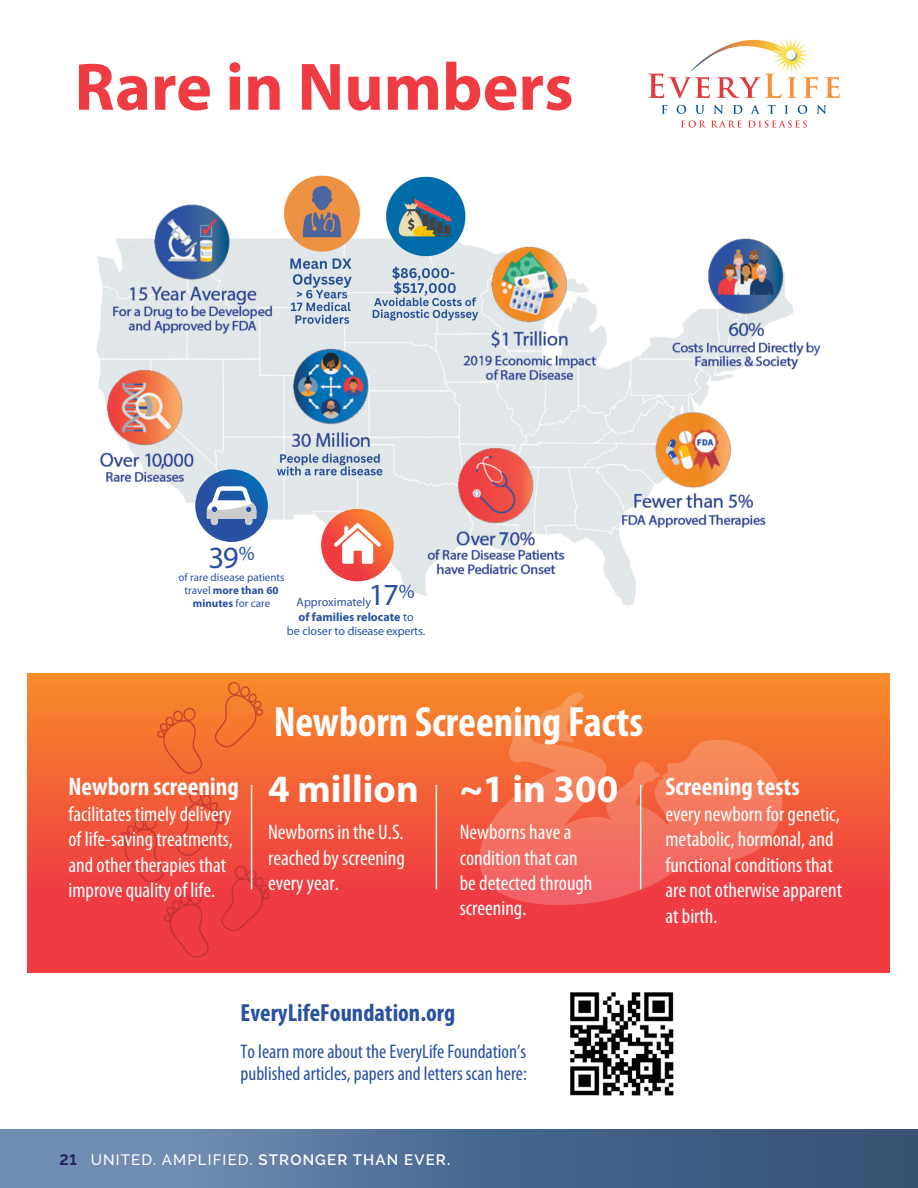
<style>
.page{position:relative;width:918px;height:1188px;background:#fff}
.page>*{position:absolute;margin:0;border:0;box-sizing:border-box;transform-origin:0 0}
.t1{font:700 67.65px "Myriad Pro";color:#ef3b42}
.t2{font:700 condensed 42.45px "Myriad Pro";color:#fff}
.t3{font:700 38.85px "Myriad Pro";color:#fff}
.t4{font:31.05px "Myriad Pro";color:#2851a2}
.t5{font:30.75px "Myriad Pro";color:#2851a2}
.t6{font:700 condensed 25.35px "Myriad Pro";color:#fff}
.t7{font:700 condensed 24.9px "Myriad Pro";color:#2851a2}
.t8{font:condensed 21.15px/25.3px "Myriad Pro";color:#fff}
.t9{font:condensed 19.8px/22.6px "Myriad Pro";color:#2851a2}
.t10{font:500 15px "Raleway";letter-spacing:.075em;color:#fff}
.t11{font:12px/14px "Myriad Pro";color:#2851a2;text-align:center}
.t12{font:11.1px/12.8px "Myriad Pro";color:#2851a2;text-align:center}
.s1{font-weight:700}
.s2{font-weight:700;color:#262261}
.s3{font-weight:600}
</style>
<div class="page">
<svg style="left:27px;top:674px;width:863px;height:298px;background:#f15739"></svg>
<svg style="left:162px;top:890px;width:49px;height:68px;background:#ea3940"></svg>
<div style="left:234px;top:865px;width:13px;height:14px;border:1px solid #b32c32;border-radius:5px"></div>
<svg style="left:221px;top:869px;width:47px;height:64px;background:#ea3b40"></svg>
<div style="left:262px;top:892px;width:8px;height:8px;border:1px solid #b32c32;border-radius:50%"></div>
<svg style="left:119px;top:815px;width:47px;height:68px;background:#eb483c"></svg>
<div style="left:189px;top:790px;width:13px;height:14px;border:1px solid #b32c32;border-radius:5px"></div>
<svg style="left:176px;top:793px;width:47px;height:65px;background:#ec5039"></svg>
<div style="left:217px;top:817px;width:8px;height:7px;border:1px solid #b32c32;border-radius:50%"></div>
<svg style="left:156px;top:706px;width:48px;height:68px;background:#ef6d30"></svg>
<div style="left:228px;top:682px;width:12px;height:13px;border:1px solid #b32c32;border-radius:5px"></div>
<svg style="left:215px;top:685px;width:46px;height:64px;background:#f0752e"></svg>
<div style="left:255px;top:708px;width:8px;height:8px;border:1px solid #b32c32;border-radius:50%"></div>
<img style="left:96px;top:175px;width:725px;height:431px">
<svg style="left:825px;top:77px;width:15px;height:21px"></svg>
<svg style="left:648px;top:37px;width:170px;height:61px"></svg>
<svg style="left:661px;top:105px;width:6px;height:9px"></svg>
<svg style="left:677px;top:105px;width:9px;height:9px"></svg>
<svg style="left:695px;top:105px;width:9px;height:9px"></svg>
<svg style="left:714px;top:105px;width:9px;height:9px"></svg>
<svg style="left:733px;top:105px;width:9px;height:9px"></svg>
<svg style="left:750px;top:105px;width:10px;height:9px"></svg>
<svg style="left:768px;top:105px;width:7px;height:9px"></svg>
<svg style="left:785px;top:105px;width:3px;height:9px"></svg>
<svg style="left:798px;top:105px;width:9px;height:9px"></svg>
<svg style="left:817px;top:105px;width:9px;height:9px"></svg>
<svg style="left:681px;top:120px;width:61px;height:8px"></svg>
<svg style="left:748px;top:120px;width:59px;height:8px"></svg>
<svg style="left:480px;top:693px;width:302px;height:212px;background:#f36f4c"></svg>
<svg style="left:321px;top:509px;width:73px;height:72px;background:#f1593b"></svg>
<svg style="left:334px;top:523px;width:47px;height:41px"></svg>
<svg style="left:195px;top:469px;width:73px;height:73px;background:#255eaa"></svg>
<svg style="left:207px;top:486px;width:49px;height:39px"></svg>
<img style="left:570px;top:992px;width:104px;height:104px">
<hr style="left:251px;top:785px;width:1px;height:104px;background:#fff">
<hr style="left:436px;top:785px;width:1px;height:104px;background:#fff">
<hr style="left:640px;top:785px;width:1px;height:104px;background:#fff">
<div style="left:0;top:1130px;width:918px;height:58px;background:linear-gradient(to right,#7694b9,#2e4c70)"></div>
<h1 class="t1" style="left:74px;top:43px;width:501px">Rare in Numbers</h1>
<h3 class="t4" style="left:208px;top:538px;width:48px">39<sup>%</sup></h3>
<p class="t12" style="left:178px;top:571px;width:108px">of rare disease patients travel <span class="s1">more than 60 minutes</span> for care</p>
<h3 class="t5" style="left:369px;top:576px;width:47px">17<sup>%</sup></h3>
<p class="t11" style="left:287px;top:610px;width:140px"><span class="s1">of families relocate</span> to<br>be closer to disease experts.</p>
<p class="t11" style="left:297px;top:595px;width:76px">Approximately</p>
<p class="t6" style="left:69px;top:771px;width:172px">Newborn screening</p>
<p class="t8" style="left:69px;top:801px;width:166px">facilitates timely delivery of life-saving treatments, and other therapies that improve quality of life.</p>
<h2 class="t2" style="left:274px;top:695px;width:371px">Newborn Screening Facts</h2>
<h3 class="t3" style="left:268px;top:763px;width:152px">4 million</h3>
<p class="t8" style="left:268px;top:819px;width:138px;text-align:justify">Newborns in the U.S. reached by screening every year.</p>
<h3 class="t3" style="left:460px;top:763px;width:160px">~1 in 300</h3>
<p class="t8" style="left:460px;top:819px;width:134px">Newborns have a condition that can be detected through screening.</p>
<p class="t6" style="left:666px;top:771px;width:136px">Screening tests</p>
<p class="t8" style="left:666px;top:801px;width:178px">every newborn for genetic, metabolic, hormonal, and functional conditions that are not otherwise apparent at birth.</p>
<p class="t7" style="left:241px;top:998px;width:216px">EveryLifeFoundation.org</p>
<p class="t9" style="left:241px;top:1039px;width:288px">To learn more about the EveryLife Foundation’s published articles, papers and letters scan here:</p>
<p class="t10" style="left:59px;top:1151px;width:392px"><span class="s2">21</span> UNITED. AMPLIFIED. <span class="s3">STRONGER THAN EVER.</span></p>
</div>
